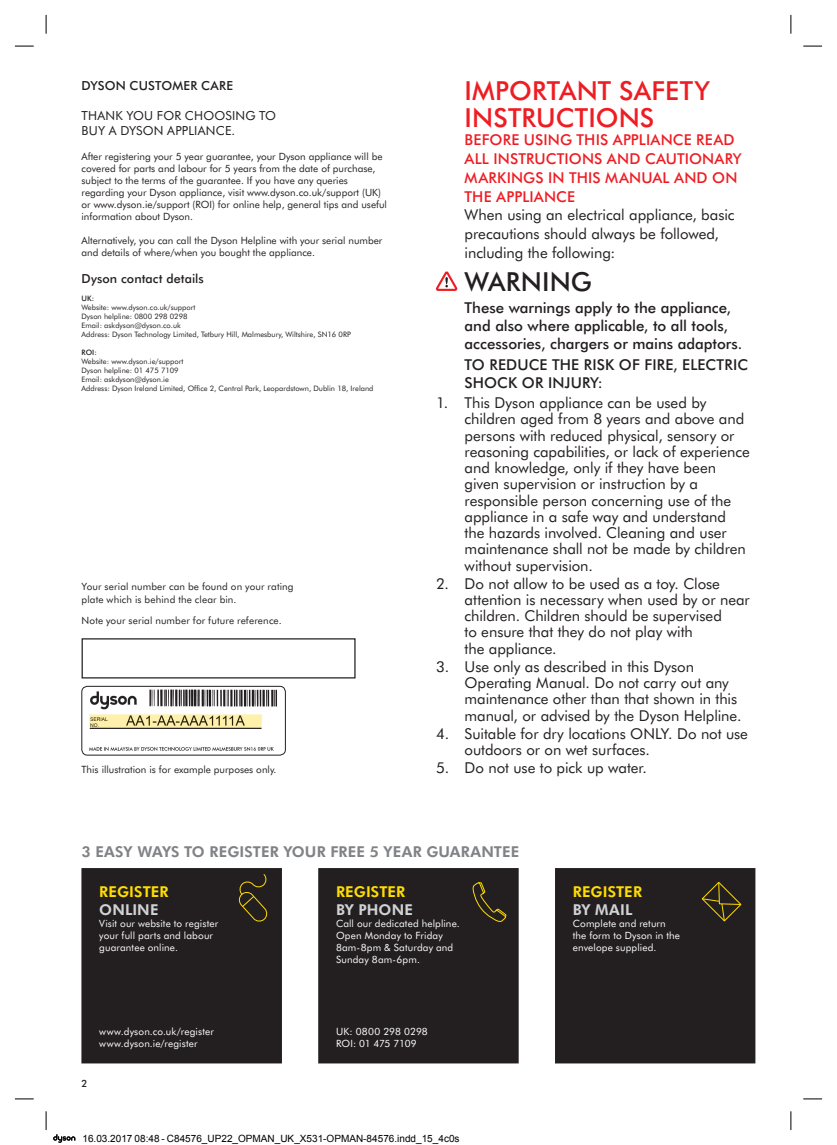
<style>
.page{position:relative;width:837px;height:1145px;background:#fff}
.page>*{position:absolute;margin:0;border:0;box-sizing:border-box;transform-origin:0 0}
.t1{font:500 26.25px/26.2px "Futura BT";letter-spacing:.005em;color:#ee1d23}
.t2{font:500 26.25px "Futura BT";letter-spacing:.005em;color:#231f20}
.t3{font:15px/16.2px "Futura BT";letter-spacing:-.005em;color:#231f20}
.t4{font:500 15px/18px "Futura BT";color:#231f20}
.t5{font:500 15px/18.8px "Futura BT";letter-spacing:.005em;color:#ee1d23}
.t6{font:800 15px "Futura BT";letter-spacing:.01em;color:#808285}
.t7{font:800 15px "Futura BT";letter-spacing:.01em;color:#ffdc01}
.t8{font:800 15px "Futura BT";letter-spacing:.005em;color:#d1d2d4}
.t9{font:12.5px/15px "Futura BT";letter-spacing:.015em;color:#231f20}
.t10{font:500 12.5px "Futura BT";letter-spacing:.005em;color:#231f20}
.t11{font:10px/12px "Futura BT";color:#231f20}
.t12{font:10px/12px "Futura BT";letter-spacing:.015em;color:#fff}
.t13{font:10px "Arial";color:#000}
.t14{font:500 10px "Futura BT";color:#231f20}
.t15{font:7.5px/9px "Futura BT";color:#231f20}
.t16{font:500 7.5px "Futura BT";color:#231f20}
</style>
<div class="page">
<div style="left:555px;top:868px;width:200px;height:195px;background:#231f20"></div>
<div style="left:318px;top:868px;width:200px;height:195px;background:#231f20"></div>
<img style="left:82px;top:686px;width:203px;height:69px">
<div style="left:81px;top:686px;width:204px;height:69px;border:1px solid #231f20;border-radius:6px"></div>
<div style="left:81px;top:638px;width:274px;height:40px;border:1px solid #231f20"></div>
<div style="left:81px;top:868px;width:201px;height:195px;background:#231f20"></div>
<svg style="left:700px;top:881px;width:42px;height:41px;background:#3a321c"></svg>
<svg style="left:237px;top:873px;width:32px;height:50px;background:#362f1d"></svg>
<svg style="left:471px;top:881px;width:36px;height:41px"></svg>
<svg style="left:435px;top:271px;width:22px;height:20px"></svg>
<svg style="left:15px;top:45px;width:19px;height:2px"></svg>
<svg style="left:803px;top:45px;width:18px;height:2px"></svg>
<svg style="left:15px;top:1098px;width:19px;height:1px"></svg>
<svg style="left:803px;top:1098px;width:18px;height:1px"></svg>
<svg style="left:45px;top:15px;width:2px;height:19px"></svg>
<svg style="left:45px;top:1111px;width:2px;height:19px"></svg>
<svg style="left:790px;top:15px;width:1px;height:19px"></svg>
<svg style="left:790px;top:1111px;width:1px;height:19px"></svg>
<svg style="left:53px;top:1134px;width:22px;height:8px"></svg>
<p class="t10" style="left:81px;top:78px;width:153px">DYSON CUSTOMER CARE</p>
<p class="t9" style="left:81px;top:108px;width:196px">THANK YOU FOR CHOOSING TO<br>BUY A DYSON APPLIANCE.</p>
<p class="t11" style="left:81px;top:150px;width:307px">After registering your 5 year guarantee, your Dyson appliance will be covered for parts and labour for 5 years from the date of purchase, subject to the terms of the guarantee. If you have any queries regarding your Dyson appliance, visit www.dyson.co.uk/support (UK) or www.dyson.ie/support (ROI) for online help, general tips and useful information about Dyson.</p>
<p class="t11" style="left:81px;top:234px;width:302px">Alternatively, you can call the Dyson Helpline with your serial number and details of where/when you bought the appliance.</p>
<p class="t10" style="left:81px;top:271px;width:124px">Dyson contact details</p>
<p class="t16" style="left:81px;top:293px;width:14px">UK:</p>
<p class="t15" style="left:81px;top:303px;width:271px">Website: www.dyson.co.uk/support<br>Dyson helpline: 0800 298 0298<br>Email: askdyson@dyson.co.uk<br>Address: Dyson Technology Limited, Tetbury Hill, Malmesbury, Wiltshire, SN16 0RP</p>
<p class="t16" style="left:81px;top:347px;width:17px">ROI:</p>
<p class="t15" style="left:81px;top:357px;width:293px">Website: www.dyson.ie/support<br>Dyson helpline: 01 475 7109<br>Email: askdyson@dyson.ie<br>Address: Dyson Ireland Limited, Office 2, Central Park, Leopardstown, Dublin 18, Ireland</p>
<p class="t11" style="left:81px;top:579px;width:213px;line-height:13.8px">Your serial number can be found on your rating plate which is behind the clear bin.</p>
<p class="t11" style="left:81px;top:614px;width:202px">Note your serial number for future reference.</p>
<p class="t11" style="left:81px;top:762px;width:196px">This illustration is for example purposes only.</p>
<h1 class="t1" style="left:464px;top:77px;width:247px">IMPORTANT SAFETY<br>INSTRUCTIONS</h1>
<p class="t5" style="left:464px;top:130px;width:278px">BEFORE USING THIS APPLIANCE READ<br>ALL INSTRUCTIONS AND CAUTIONARY<br>MARKINGS IN THIS MANUAL AND ON<br>THE APPLIANCE</p>
<p class="t3" style="left:464px;top:205px;width:271px;line-height:18.8px">When using an electrical appliance, basic precautions should always be followed, including the following:</p>
<h1 class="t2" style="left:464px;top:265px;width:129px">WARNING</h1>
<p class="t4" style="left:464px;top:298px;width:279px">These warnings apply to the appliance, and also where applicable, to all tools, accessories, chargers or mains adaptors.</p>
<p class="t4" style="left:464px;top:356px;width:285px">TO REDUCE THE RISK OF FIRE, ELECTRIC<br>SHOCK OR INJURY:</p>
<p class="t3" style="left:464px;top:394px;width:287px;text-indent:-28px">1. This Dyson appliance can be used by children aged from 8 years and above and persons with reduced physical, sensory or reasoning capabilities, or lack of experience and knowledge, only if they have been given supervision or instruction by a responsible person concerning use of the appliance in a safe way and understand<br>the hazards involved. Cleaning and user maintenance shall not be made by children without supervision.</p>
<p class="t3" style="left:464px;top:575px;width:287px;text-indent:-28px">2. Do not allow to be used as a toy. Close attention is necessary when used by or near children. Children should be supervised<br>to ensure that they do not play with<br>the appliance.</p>
<p class="t3" style="left:464px;top:658px;width:278px;text-indent:-28px">3. Use only as described in this Dyson Operating Manual. Do not carry out any maintenance other than that shown in this manual, or advised by the Dyson Helpline.</p>
<p class="t3" style="left:464px;top:724px;width:285px;text-indent:-28px">4. Suitable for dry locations ONLY. Do not use outdoors or on wet surfaces.</p>
<p class="t3" style="left:436px;top:759px;width:212px">5. Do not use to pick up water.</p>
<p class="t6" style="left:81px;top:841px;width:439px">3 EASY WAYS TO REGISTER YOUR FREE 5 YEAR GUARANTEE</p>
<p class="t7" style="left:99px;top:881px;width:71px">REGISTER</p>
<p class="t8" style="left:99px;top:899px;width:61px">ONLINE</p>
<p class="t12" style="left:99px;top:916px;width:120px">Visit our website to register your full parts and labour guarantee online.</p>
<p class="t14" style="left:81px;top:1076px;width:8px">2</p>
<p class="t12" style="left:99px;top:1024px;width:116px">www.dyson.co.uk/register www.dyson.ie/register</p>
<p class="t7" style="left:336px;top:881px;width:71px">REGISTER</p>
<p class="t8" style="left:336px;top:899px;width:78px">BY PHONE</p>
<p class="t12" style="left:336px;top:916px;width:125px">Call our dedicated helpline.<br>Open Monday to Friday<br>8am-8pm &amp; Saturday and<br>Sunday 8am-6pm.</p>
<p class="t12" style="left:336px;top:1024px;width:93px">UK: 0800 298 0298<br>ROI: 01 475 7109</p>
<p class="t13" style="left:82px;top:1132px;width:378px">16.03.2017 08:48 - C84576_UP22_OPMAN_UK_X531-OPMAN-84576.indd_15_4c0s</p>
<p class="t7" style="left:572px;top:881px;width:71px">REGISTER</p>
<p class="t8" style="left:572px;top:899px;width:61px">BY MAIL</p>
<p class="t12" style="left:572px;top:916px;width:109px">Complete and return the form to Dyson in the envelope supplied.</p>
</div>
